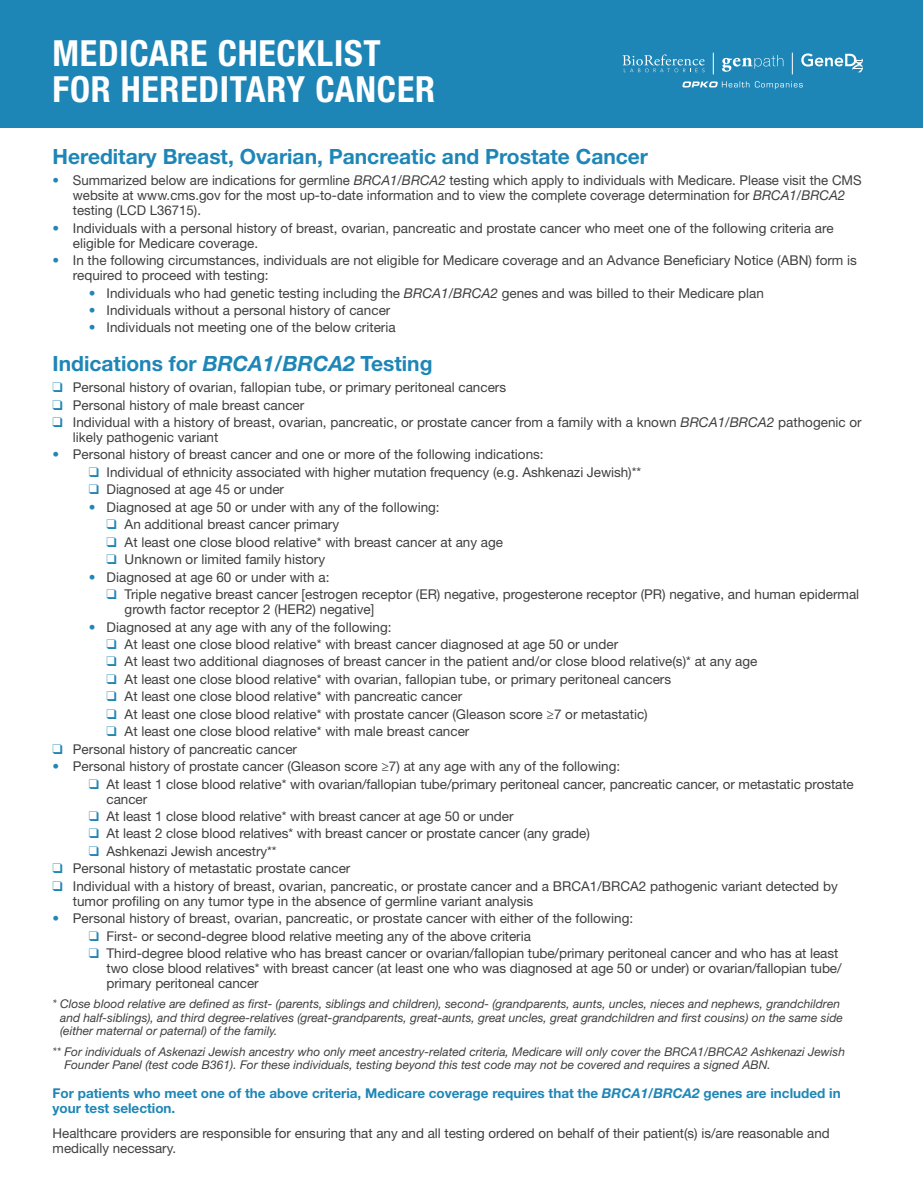
<style>
.page{position:relative;width:923px;height:1189px;background:#fff}
.page>*{position:absolute;margin:0;border:0;box-sizing:border-box;transform-origin:0 0}
.t1{font:700 condensed 36px/36px "Helvetica Neue LT Std";letter-spacing:.02em;color:#fff}
.t2{font:700 21px "Helvetica Neue LT Std";color:#1e86b6}
.t3{font:13.5px/15px "Helvetica Neue LT Std";color:#3f3f3f}
.t4{font:700 13.5px/15px "Helvetica Neue LT Std";color:#1e86b6}
.Condensed_Text{font:italic 12px/13.5px "Helvetica Neue LT Std";color:#3f3f3f}
.s1{color:#2186b5}
.s2{font-style:italic}
</style>
<div class="page">
<div style="left:0;top:0;width:923px;height:128px;background:#1e86b6"></div>
<svg style="left:682px;top:81px;width:121px;height:8px"></svg>
<svg style="left:622px;top:54px;width:82px;height:18px"></svg>
<svg style="left:713px;top:53px;width:1px;height:21px"></svg>
<svg style="left:792px;top:53px;width:1px;height:21px"></svg>
<svg style="left:722px;top:55px;width:61px;height:17px"></svg>
<svg style="left:801px;top:53px;width:62px;height:19px"></svg>
<p class="t1" style="left:53px;top:34px;width:384px">MEDICARE CHECKLIST<br>FOR HEREDITARY CANCER</p>
<p class="t2" style="left:53px;top:144px;width:597px">Hereditary Breast, Ovarian, Pancreatic and Prostate Cancer</p>
<p class="t3" style="left:73px;top:173px;width:790px;text-indent:-20px"><span class="s1">•</span> Summarized below are indications for germline <span class="s2">BRCA1/BRCA2</span> testing which apply to individuals with Medicare. Please visit the CMS website at www.cms.gov for the most up-to-date information and to view the complete coverage determination for <span class="s2">BRCA1/BRCA2 </span>testing (LCD L36715).</p>
<p class="t3" style="left:73px;top:220px;width:762px;text-indent:-20px"><span class="s1">•</span> Individuals with a personal history of breast, ovarian, pancreatic and prostate cancer who meet one of the following criteria are eligible for Medicare coverage.</p>
<p class="t3" style="left:73px;top:252px;width:786px;text-indent:-20px"><span class="s1">•</span> In the following circumstances, individuals are not eligible for Medicare coverage and an Advance Beneficiary Notice (ABN) form is required to proceed with testing:</p>
<p class="t3" style="left:89px;top:285px;width:677px"><span class="s1">•</span> Individuals who had genetic testing including the <span class="s2">BRCA1/BRCA2</span> genes and was billed to their Medicare plan</p>
<p class="t3" style="left:89px;top:302px;width:303px"><span class="s1">•</span> Individuals without a personal history of cancer</p>
<p class="t3" style="left:89px;top:320px;width:308px"><span class="s1">•</span> Individuals not meeting one of the below criteria</p>
<p class="t2" style="left:53px;top:350px;width:381px">Indications for <span class="s2">BRCA1/BRCA2</span> Testing</p>
<p class="t3" style="left:53px;top:379px;width:455px"><span class="s1">❑</span> Personal history of ovarian, fallopian tube, or primary peritoneal cancers</p>
<p class="t3" style="left:53px;top:397px;width:253px"><span class="s1">❑</span> Personal history of male breast cancer</p>
<p class="t3" style="left:73px;top:414px;width:790px;text-indent:-20px"><span class="s1">❑</span> Individual with a history of breast, ovarian, pancreatic, or prostate cancer from a family with a known <span class="s2">BRCA1/BRCA2</span> pathogenic or likely pathogenic variant</p>
<p class="t3" style="left:53px;top:447px;width:493px"><span class="s1">•</span> Personal history of breast cancer and one or more of the following indications:</p>
<p class="t3" style="left:89px;top:464px;width:554px"><span class="s1">❑</span> Individual of ethnicity associated with higher mutation frequency (e.g. Ashkenazi Jewish)**</p>
<p class="t3" style="left:89px;top:481px;width:197px"><span class="s1">❑</span> Diagnosed at age 45 or under</p>
<p class="t3" style="left:89px;top:499px;width:352px"><span class="s1">•</span> Diagnosed at age 50 or under with any of the following:</p>
<p class="t3" style="left:107px;top:516px;width:234px"><span class="s1">❑</span> An additional breast cancer primary</p>
<p class="t3" style="left:107px;top:534px;width:398px"><span class="s1">❑</span> At least one close blood relative* with breast cancer at any age</p>
<p class="t3" style="left:107px;top:551px;width:220px"><span class="s1">❑</span> Unknown or limited family history</p>
<p class="t3" style="left:89px;top:569px;width:242px"><span class="s1">•</span> Diagnosed at age 60 or under with a:</p>
<p class="t3" style="left:125px;top:586px;width:736px;text-indent:-18px"><span class="s1">❑</span> Triple negative breast cancer [estrogen receptor (ER) negative, progesterone receptor (PR) negative, and human epidermal growth factor receptor 2 (HER2) negative]</p>
<p class="t3" style="left:89px;top:618px;width:304px"><span class="s1">•</span> Diagnosed at any age with any of the following:</p>
<p class="t3" style="left:107px;top:636px;width:513px"><span class="s1">❑</span> At least one close blood relative* with breast cancer diagnosed at age 50 or under</p>
<p class="t3" style="left:107px;top:653px;width:652px"><span class="s1">❑</span> At least two additional diagnoses of breast cancer in the patient and/or close blood relative(s)* at any age</p>
<p class="t3" style="left:107px;top:671px;width:566px"><span class="s1">❑</span> At least one close blood relative* with ovarian, fallopian tube, or primary peritoneal cancers</p>
<p class="t3" style="left:107px;top:688px;width:357px"><span class="s1">❑</span> At least one close blood relative* with pancreatic cancer</p>
<p class="t3" style="left:107px;top:706px;width:543px"><span class="s1">❑</span> At least one close blood relative* with prostate cancer (Gleason score ≥7 or metastatic)</p>
<p class="t3" style="left:107px;top:723px;width:364px"><span class="s1">❑</span> At least one close blood relative* with male breast cancer</p>
<p class="t3" style="left:53px;top:741px;width:246px"><span class="s1">❑</span> Personal history of pancreatic cancer</p>
<p class="t3" style="left:53px;top:758px;width:569px"><span class="s1">•</span> Personal history of prostate cancer (Gleason score ≥7) at any age with any of the following:</p>
<p class="t3" style="left:107px;top:775px;width:749px;text-indent:-18px"><span class="s1">❑</span> At least 1 close blood relative* with ovarian/fallopian tube/primary peritoneal cancer, pancreatic cancer, or metastatic prostate cancer</p>
<p class="t3" style="left:89px;top:808px;width:426px"><span class="s1">❑</span> At least 1 close blood relative* with breast cancer at age 50 or under</p>
<p class="t3" style="left:89px;top:825px;width:503px"><span class="s1">❑</span> At least 2 close blood relatives* with breast cancer or prostate cancer (any grade)</p>
<p class="t3" style="left:89px;top:843px;width:189px"><span class="s1">❑</span> Ashkenazi Jewish ancestry**</p>
<p class="t3" style="left:53px;top:860px;width:299px"><span class="s1">❑</span> Personal history of metastatic prostate cancer</p>
<p class="t3" style="left:73px;top:878px;width:766px;text-indent:-20px"><span class="s1">❑</span> Individual with a history of breast, ovarian, pancreatic, or prostate cancer and a BRCA1/BRCA2 pathogenic variant detected by tumor profiling on any tumor type in the absence of germline variant analysis</p>
<p class="t3" style="left:53px;top:910px;width:582px"><span class="s1">•</span> Personal history of breast, ovarian, pancreatic, or prostate cancer with either of the following:</p>
<p class="t3" style="left:89px;top:927px;width:444px"><span class="s1">❑</span> First- or second-degree blood relative meeting any of the above criteria</p>
<p class="t3" style="left:107px;top:945px;width:736px;text-indent:-18px"><span class="s1">❑</span> Third-degree blood relative who has breast cancer or ovarian/fallopian tube/primary peritoneal cancer and who has at least two close blood relatives* with breast cancer (at least one who was diagnosed at age 50 or under) or ovarian/fallopian tube/ primary peritoneal cancer</p>
<p class="Condensed_Text" style="left:60px;top:996px;width:784px;text-indent:-8px">* Close blood relative are defined as first- (parents, siblings and children), second- (grandparents, aunts, uncles, nieces and nephews, grandchildren and half-siblings), and third degree-relatives (great-grandparents, great-aunts, great uncles, great grandchildren and first cousins) on the same side (either maternal or paternal) of the family.</p>
<p class="Condensed_Text" style="left:64px;top:1044px;width:782px;text-indent:-12px">** For individuals of Askenazi Jewish ancestry who only meet ancestry-related criteria, Medicare will only cover the BRCA1/BRCA2 Ashkenazi Jewish<br>Founder Panel (test code B361). For these individuals, testing beyond this test code may not be covered and requires a signed ABN.</p>
<p class="t4" style="left:53px;top:1084px;width:789px">For patients who meet one of the above criteria, Medicare coverage requires that the <span class="s2">BRCA1/BRCA2</span> genes are included in your test selection.</p>
<p class="t3" style="left:53px;top:1125px;width:779px">Healthcare providers are responsible for ensuring that any and all testing ordered on behalf of their patient(s) is/are reasonable and medically necessary.</p>
</div>
